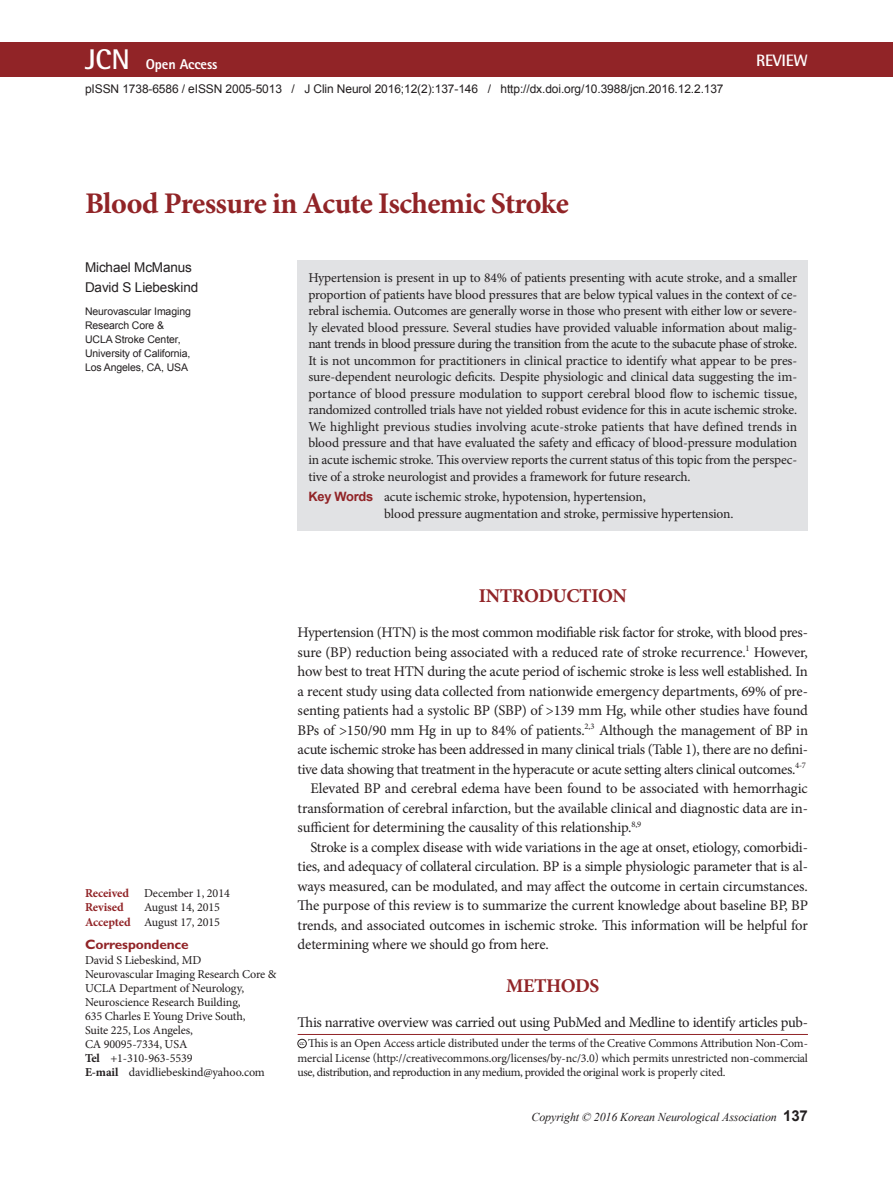
<style>
.page{position:relative;width:893px;height:1191px;background:#fff}
.page>*{position:absolute;margin:0;border:0;box-sizing:border-box;transform-origin:0 0}
.논문제목{font:700 30px "Minion Pro";letter-spacing:-.02em;color:#912427}
.큰제목{font:700 19.5px "Minion Pro";letter-spacing:-.02em;color:#912427}
.t1{font:700 16.5px "Rotis Semi Sans Std";letter-spacing:-.015em;color:#fff}
.본문{font:14.7px/19.5px "Minion Pro";letter-spacing:-.025em;color:#231f20;text-align:justify}
.본문1{font:14.7px/19.5px "Minion Pro";letter-spacing:-.01em;color:#231f20;text-align:justify}
.t2{font:800 14.25px "Rotis Sans Serif Std";letter-spacing:-.01em;color:#fff}
.본문-2{font:700 13.65px "Gill Sans Std";letter-spacing:-.01em;color:#912427}
.영문초록{font:13.5px/16.5px "Minion Pro";letter-spacing:-.015em;color:#231f20;text-align:justify}
.영문이름{font:13.5px/19.5px "Arial";letter-spacing:-.01em;color:#231f20}
.교신저자{font:12.15px "Minion Pro";letter-spacing:-.01em;color:#231f20}
.교신저자-2{font:700 12.15px "Minion Pro";color:#912427}
.교신저자-3{font:12px/14.4px "Minion Pro";letter-spacing:-.03em;color:#231f20;text-align:justify}
.t3{font:12px "Arial";letter-spacing:-.01em;color:#231f20}
.t4{font:italic 12px "Times New Roman";letter-spacing:-.01em;color:#231f20}
.영문소속{font:10.5px "Arial";letter-spacing:-.01em;color:#231f20}
.t5{font:6.75px "Minion Pro";color:#231f20}
.s1{font-family:"Rotis Semi Sans Std";font-weight:700;font-size:28.5px}
.s2{font-family:"Arial";font-weight:700;font-size:12.9px;color:#912427}
.s3{color:#e1e2e4}
.s4{font-weight:700;color:#912427}
.s5{font-weight:700}
.s6{font-family:"Arial";font-weight:700;font-style:normal;font-size:15px}
</style>
<div class="page">
<div style="left:298px;top:260px;width:510px;height:271px;background:#e1e2e4"></div>
<hr style="left:298px;top:1034px;width:510px;height:1px;background:#912427">
<div style="left:298px;top:1039px;width:8px;height:9px;border:1px solid #231f20;border-radius:50%"></div>
<div style="left:0;top:43px;width:893px;height:34px;background:#912427"></div>
<p class="t2" style="left:85px;top:55px;width:134px"><span class="s1">JCN</span> Open Access</p>
<p class="t1" style="left:756px;top:50px;width:53px">REVIEW</p>
<p class="t3" style="left:85px;top:81px;width:640px">pISSN 1738-6586 / eISSN 2005-5013 / J Clin Neurol 2016;12(2):137-146 / http://dx.doi.org/10.3988/jcn.2016.12.2.137</p>
<p class="논문제목" style="left:85px;top:182px;width:485px">Blood Pressure in Acute Ischemic Stroke</p>
<p class="영문이름" style="left:85px;top:258px;width:115px">Michael McManus<br>David S Liebeskind</p>
<p class="영문소속" style="left:85px;top:304px;width:107px">Neurovascular Imaging</p>
<p class="영문소속" style="left:85px;top:318px;width:81px">Research Core &amp;</p>
<p class="영문소속" style="left:85px;top:332px;width:97px">UCLA Stroke Center,</p>
<p class="영문소속" style="left:85px;top:346px;width:107px">University of California,</p>
<p class="영문소속" style="left:85px;top:360px;width:105px">Los Angeles, CA, USA</p>
<p class="영문초록" style="left:308px;top:270px;width:490px">Hypertension is present in up to 84% of patients presenting with acute stroke, and a smaller proportion of patients have blood pressures that are below typical values in the context of ce&shy;rebral ischemia. Outcomes are generally worse in those who present with either low or severe&shy;ly elevated blood pressure. Several studies have provided valuable information about malig&shy;nant trends in blood pressure during the transition from the acute to the subacute phase of stroke.<br>It is not uncommon for practitioners in clinical practice to identify what appear to be pres&shy;sure-dependent neurologic deficits. Despite physiologic and clinical data suggesting the im&shy;portance of blood pressure modulation to support cerebral blood flow to ischemic tissue, randomized controlled trials have not yielded robust evidence for this in acute ischemic stroke.<br>We highlight previous studies involving acute-stroke patients that have defined trends in blood pressure and that have evaluated the safety and efficacy of blood-pressure modulation in acute ischemic stroke. This overview reports the current status of this topic from the perspec&shy;tive of a stroke neurologist and provides a framework for future research.</p>
<p class="영문초록" style="left:384px;top:488px;width:351px;text-indent:-76px"><span class="s2">Key Words</span><span class="s3">zz</span>acute ischemic stroke, hypotension, hypertension,<br>blood pressure augmentation and stroke, permissive hypertension.</p>
<p class="교신저자" style="left:85px;top:884px;width:146px"><span class="s4">Received</span> December 1, 2014</p>
<p class="교신저자-2" style="left:85px;top:898px;width:40px">Revised</p>
<p class="교신저자" style="left:144px;top:899px;width:77px">August 14, 2015</p>
<p class="교신저자" style="left:85px;top:914px;width:137px"><span class="s4">Accepted</span> August 17, 2015</p>
<p class="본문-2" style="left:85px;top:936px;width:105px">Correspondence</p>
<p class="교신저자" style="left:85px;top:952px;width:118px">David S Liebeskind, MD</p>
<p class="교신저자" style="left:85px;top:966px;width:193px">Neurovascular Imaging Research Core &amp;</p>
<p class="교신저자" style="left:85px;top:980px;width:161px">UCLA Department of Neurology,</p>
<p class="교신저자" style="left:85px;top:994px;width:157px">Neuroscience Research Building,</p>
<p class="교신저자" style="left:85px;top:1008px;width:162px">635 Charles E Young Drive South,</p>
<p class="교신저자" style="left:85px;top:1022px;width:109px">Suite 225, Los Angeles,</p>
<p class="교신저자" style="left:85px;top:1036px;width:104px">CA 90095-7334, USA</p>
<p class="교신저자" style="left:85px;top:1050px;width:109px"><span class="s5">Tel</span> +1-310-963-5539</p>
<p class="교신저자" style="left:85px;top:1064px;width:181px"><span class="s5">E-mail</span> davidliebeskind@yahoo.com</p>
<p class="큰제목" style="left:479px;top:582px;width:150px">INTRODUCTION</p>
<p class="본문" style="left:298px;top:623px;width:512px">Hypertension (HTN) is the most common modifiable risk factor for stroke, with blood pres&shy;sure (BP) reduction being associated with a reduced rate of stroke recurrence.<sup>1</sup> However, how best to treat HTN during the acute period of ischemic stroke is less well established. In a recent study using data collected from nationwide emergency departments, 69% of pre&shy;senting patients had a systolic BP (SBP) of &gt;139 mm Hg, while other studies have found BPs of &gt;150/90 mm Hg in up to 84% of patients.<sup>2,3</sup> Although the management of BP in acute ischemic stroke has been addressed in many clinical trials (Table 1), there are no defini&shy;tive data showing that treatment in the hyperacute or acute setting alters clinical outcomes.<sup>4-7</sup></p>
<p class="본문1" style="left:298px;top:779px;width:512px;text-indent:13px">Elevated BP and cerebral edema have been found to be associated with hemorrhagic transformation of cerebral infarction, but the available clinical and diagnostic data are in&shy;sufficient for determining the causality of this relationship.<sup>8,9</sup></p>
<p class="본문1" style="left:298px;top:837px;width:512px;text-indent:13px">Stroke is a complex disease with wide variations in the age at onset, etiology, comorbidi&shy;ties, and adequacy of collateral circulation. BP is a simple physiologic parameter that is al&shy;ways measured, can be modulated, and may affect the outcome in certain circumstances.<br>The purpose of this review is to summarize the current knowledge about baseline BP, BP trends, and associated outcomes in ischemic stroke. This information will be helpful for determining where we should go from here.</p>
<p class="큰제목" style="left:506px;top:972px;width:95px">METHODS</p>
<p class="본문" style="left:298px;top:1013px;width:512px">This narrative overview was carried out using PubMed and Medline to identify articles pub-</p>
<p class="교신저자-3" style="left:298px;top:1036px;width:512px;text-indent:10px">This is an Open Access article distributed under the terms of the Creative Commons Attribution Non-Com&shy;mercial License (http://creativecommons.org/licenses/by-nc/3.0) which permits unrestricted non-commercial use, distribution, and reproduction in any medium, provided the original work is properly cited.</p>
<p class="t5" style="left:300px;top:1038px;width:7px">cc</p>
<p class="t4" style="left:531px;top:1108px;width:278px">Copyright © 2016 Korean Neurological Association <span class="s6">137</span></p>
</div>
